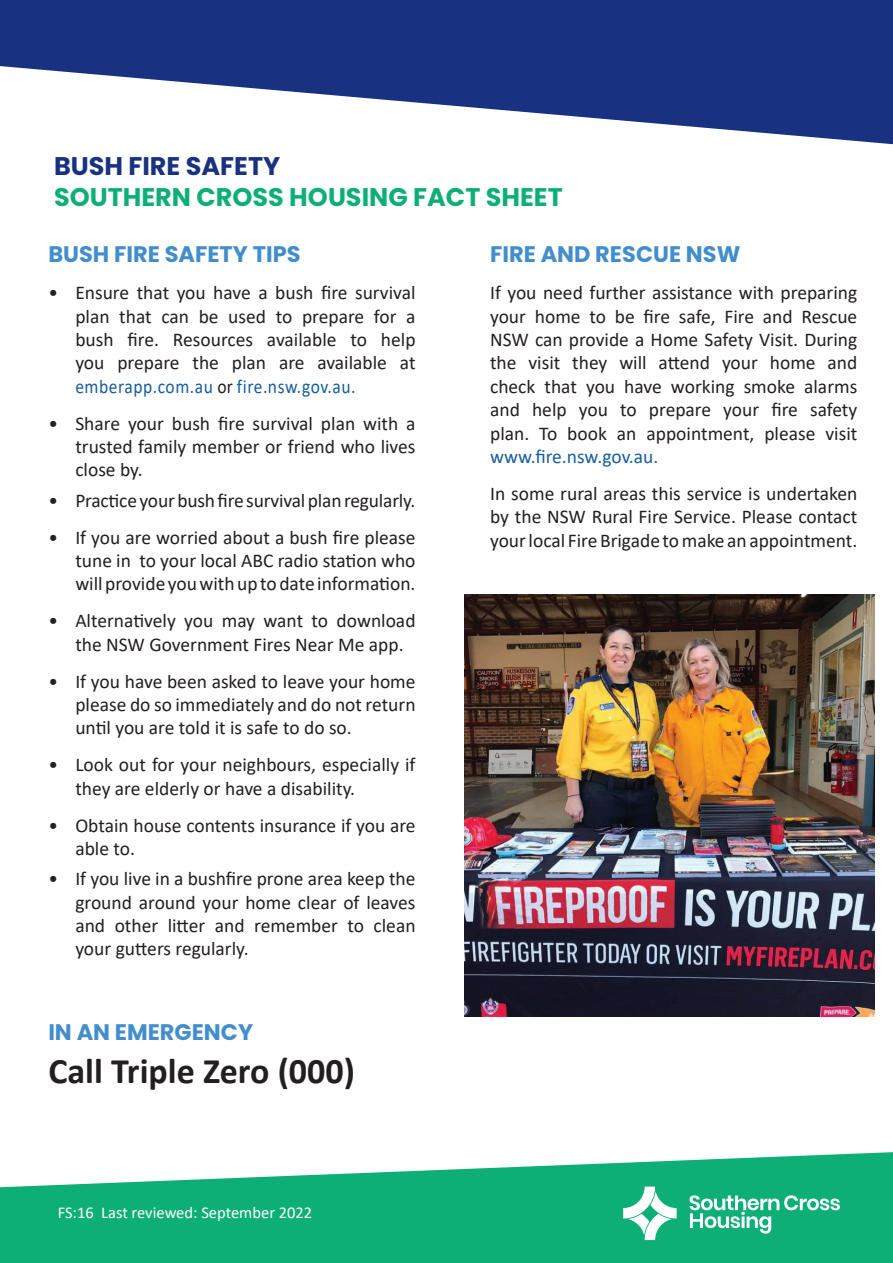
<style>
.page{position:relative;width:893px;height:1263px;background:#fff}
.page>*{position:absolute;margin:0;border:0;box-sizing:border-box;transform-origin:0 0}
.t1{font:700 36px "Calibri";color:#231f20}
.t2{font:700 25.5px "Poppins";color:#0daf77}
.t3{font:700 25.5px "Poppins";color:#183181}
.t4{font:700 22.5px "Poppins";color:#428ecc}
.t5{font:19.5px/23.4px "Calibri";color:#231f20;text-align:justify}
.t6{font:19.5px "Calibri";color:#175d9e}
.t7{font:16.5px "Calibri";color:#fff}
.s1{color:#175d9e}
</style>
<div class="page">
<svg style="left:0;top:0;width:893px;height:144px;fill:#183181"></svg>
<svg style="left:0;top:1152px;width:893px;height:111px;fill:#0daf77"></svg>
<svg style="left:623px;top:1186px;width:217px;height:54px"></svg>
<img style="left:464px;top:594px;width:411px;height:422px">
<h2 class="t3" style="left:54px;top:152px;width:228px">BUSH FIRE SAFETY</h2>
<h2 class="t2" style="left:54px;top:182px;width:510px">SOUTHERN CROSS HOUSING FACT SHEET</h2>
<p class="t4" style="left:48px;top:241px;width:254px">BUSH FIRE SAFETY TIPS</p>
<p class="t5" style="left:75px;top:280px;width:342px;text-indent:-27px">• Ensure that you have a bush fire survival plan that can be used to prepare for a bush fire. Resources available to help you prepare the plan are available at <span class="s1">emberapp.com.au</span> or <span class="s1">fire.nsw.gov.au.</span></p>
<p class="t5" style="left:75px;top:411px;width:342px;text-indent:-27px">• Share your bush fire survival plan with a trusted family member or friend who lives close by.</p>
<p class="t5" style="left:48px;top:488px;width:369px">• Practice your bush fire survival plan regularly.</p>
<p class="t5" style="left:75px;top:525px;width:342px;text-indent:-27px">• If you are worried about a bush fire please tune in to your local ABC radio station who will provide you with up to date information.</p>
<p class="t5" style="left:75px;top:609px;width:342px;text-indent:-27px">• Alternatively you may want to download the NSW Government Fires Near Me app.</p>
<p class="t5" style="left:75px;top:669px;width:342px;text-indent:-27px">• If you have been asked to leave your home please do so immediately and do not return until you are told it is safe to do so.</p>
<p class="t5" style="left:75px;top:752px;width:342px;text-indent:-27px">• Look out for your neighbours, especially if they are elderly or have a disability.</p>
<p class="t5" style="left:75px;top:813px;width:342px;text-indent:-27px">• Obtain house contents insurance if you are able to.</p>
<p class="t5" style="left:75px;top:866px;width:342px;text-indent:-27px">• If you live in a bushfire prone area keep the ground around your home clear of leaves and other litter and remember to clean your gutters regularly.</p>
<p class="t4" style="left:48px;top:1019px;width:206px">IN AN EMERGENCY</p>
<h1 class="t1" style="left:48px;top:1045px;width:308px">Call Triple Zero (000)</h1>
<p class="t7" style="left:58px;top:1201px;width:256px">FS:16 Last reviewed: September 2022</p>
<p class="t4" style="left:490px;top:241px;width:252px">FIRE AND RESCUE NSW</p>
<p class="t5" style="left:490px;top:280px;width:369px">If you need further assistance with preparing your home to be fire safe, Fire and Rescue NSW can provide a Home Safety Visit. During the visit they will attend your home and check that you have working smoke alarms and help you to prepare your fire safety plan. To book an appointment, please visit</p>
<p class="t6" style="left:490px;top:443px;width:170px">www.fire.nsw.gov.au.</p>
<p class="t5" style="left:490px;top:481px;width:369px">In some rural areas this service is undertaken by the NSW Rural Fire Service. Please contact your local Fire Brigade to make an appointment.</p>
</div>
